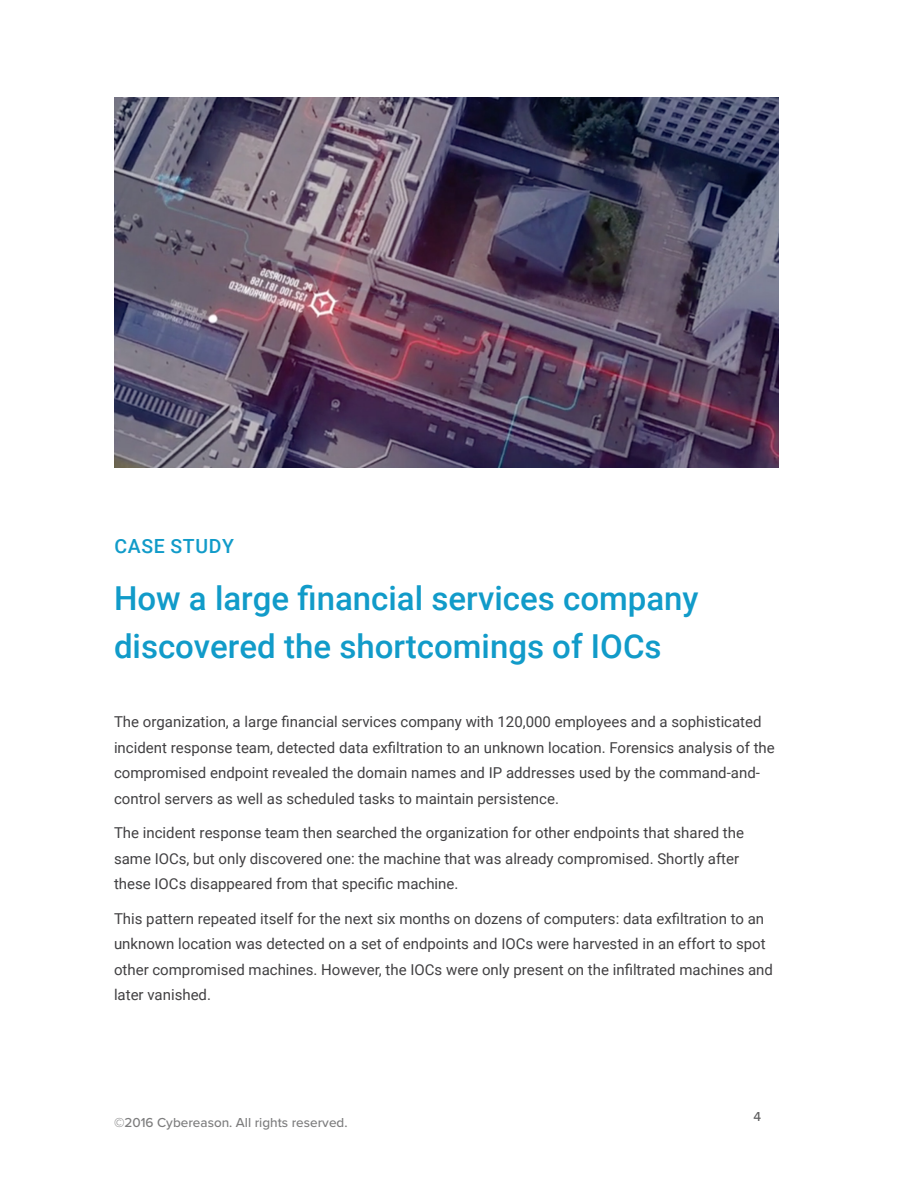
<style>
.page{position:relative;width:918px;height:1188px;background:#fff}
.page>*{position:absolute;margin:0;border:0;box-sizing:border-box;transform-origin:0 0}
.t1{font:500 33px/48px "Roboto";color:#119bc9}
.t2{font:500 19.5px "Roboto";letter-spacing:.035em;color:#119bc9}
.t3{font:15px/25.5px "Roboto";color:#414042}
.t4{font:500 13.5px "Proxima Nova";color:#606061}
</style>
<div class="page">
<img style="left:114px;top:97px;width:665px;height:371px">
<h2 class="t2" style="left:114px;top:533px;width:121px">CASE STUDY</h2>
<h1 class="t1" style="left:114px;top:573px;width:586px">How a large financial services company discovered the shortcomings of IOCs</h1>
<p class="t3" style="left:114px;top:709px;width:662px">The organization, a large financial services company with 120,000 employees and a sophisticated incident response team, detected data exfiltration to an unknown location. Forensics analysis of the compromised endpoint revealed the domain names and IP addresses used by the command-and&shy;control servers as well as scheduled tasks to maintain persistence.</p>
<p class="t3" style="left:114px;top:820px;width:632px">The incident response team then searched the organization for other endpoints that shared the same IOCs, but only discovered one: the machine that was already compromised. Shortly after these IOCs disappeared from that specific machine.</p>
<p class="t3" style="left:114px;top:905px;width:661px">This pattern repeated itself for the next six months on dozens of computers: data exfiltration to an unknown location was detected on a set of endpoints and IOCs were harvested in an effort to spot other compromised machines. However, the IOCs were only present on the infiltrated machines and later vanished.</p>
<p class="t4" style="left:114px;top:1114px;width:235px">©2016 Cybereason. All rights reserved.</p>
<p class="t4" style="left:753px;top:1109px;width:9px">4</p>
</div>
